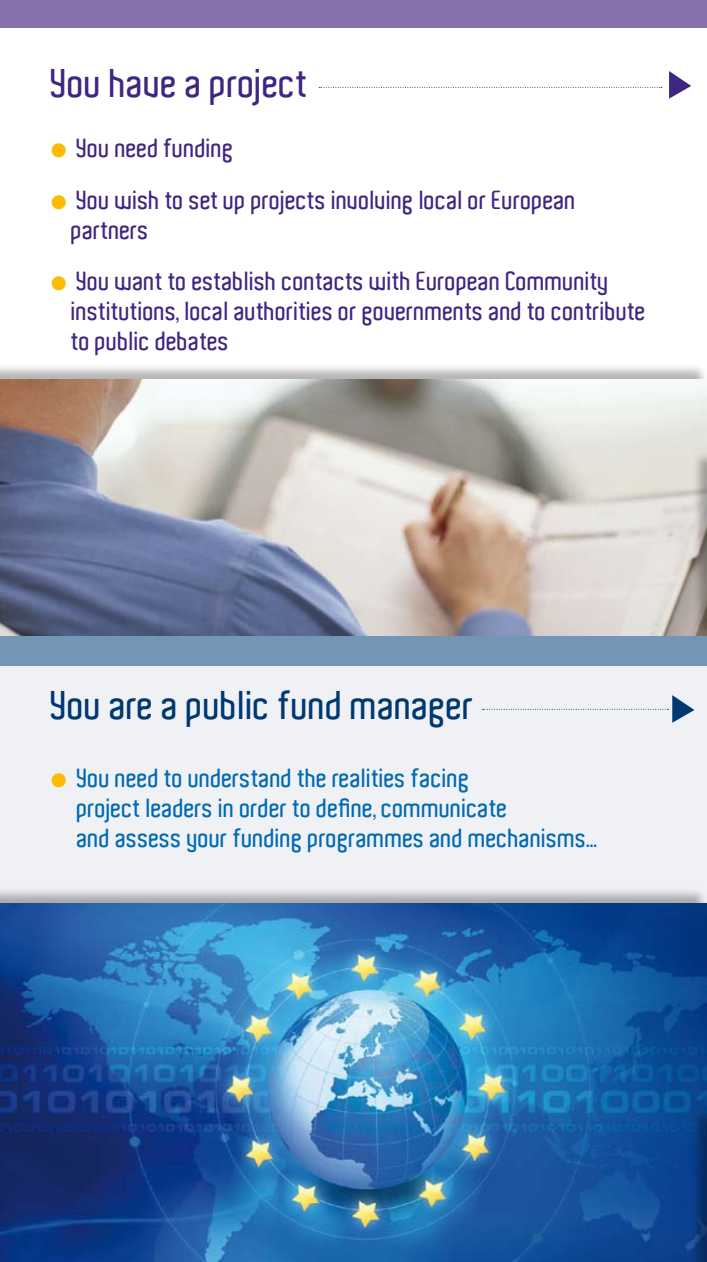
<style>
.page{position:relative;width:707px;height:1262px;background:#fff}
.page>*{position:absolute;margin:0;border:0;box-sizing:border-box;transform-origin:0 0}
.t1{font:600 39px "Aldo";color:#003871}
.t2{font:600 39px "Aldo";color:#3f2682}
.t3{font:600 25.5px/30px "Aldo";color:#3f2682}
.t4{font:600 25.5px/30px "Aldo";color:#006ab2}
.s1{color:#fabb00}
</style>
<div class="page">
<div style="left:0;top:655px;width:706px;height:606px;background:#f0f1f5"></div>
<div style="left:0;top:362px;width:706px;height:275px;background:#000;opacity:.3"></div>
<img style="left:0;top:380px;width:706px;height:256px">
<div style="left:0;top:886px;width:706px;height:375px;background:#000;opacity:.3"></div>
<img style="left:0;top:903px;width:706px;height:358px">
<svg style="left:669px;top:71px;width:22px;height:28px"></svg>
<svg style="left:319px;top:87px;width:342px;height:1px"></svg>
<svg style="left:482px;top:695px;width:212px;height:27px"></svg>
<div style="left:0;top:0;width:706px;height:28px;background:#8871ac"></div>
<div style="left:691px;top:450px;width:15px;height:188px;background:#000;opacity:.3"></div>
<div style="left:689px;top:1107px;width:17px;height:154px;background:#000;opacity:.3"></div>
<div style="left:0;top:636px;width:706px;height:29px;background:#7396b6"></div>
<h1 class="t2" style="left:51px;top:61px;width:259px">You have a project</h1>
<p class="t3" style="left:51px;top:133px;width:184px"><span class="s1">●</span> You need funding</p>
<p class="t3" style="left:72px;top:185px;width:506px;text-indent:-21px"><span class="s1">●</span> You wish to set up projects involving local or European partners</p>
<p class="t3" style="left:72px;top:266px;width:576px;text-indent:-21px"><span class="s1">●</span> You want to establish contacts with European Community institutions, local authorities or governments and to contribute to public debates</p>
<h1 class="t1" style="left:51px;top:683px;width:425px">You are a public fund manager</h1>
<p class="t4" style="left:77px;top:763px;width:523px;text-indent:-26px"><span class="s1">●</span> You need to understand the realities facing<br>project leaders in order to define, communicate<br>and assess your funding programmes and mechanisms…</p>
</div>
